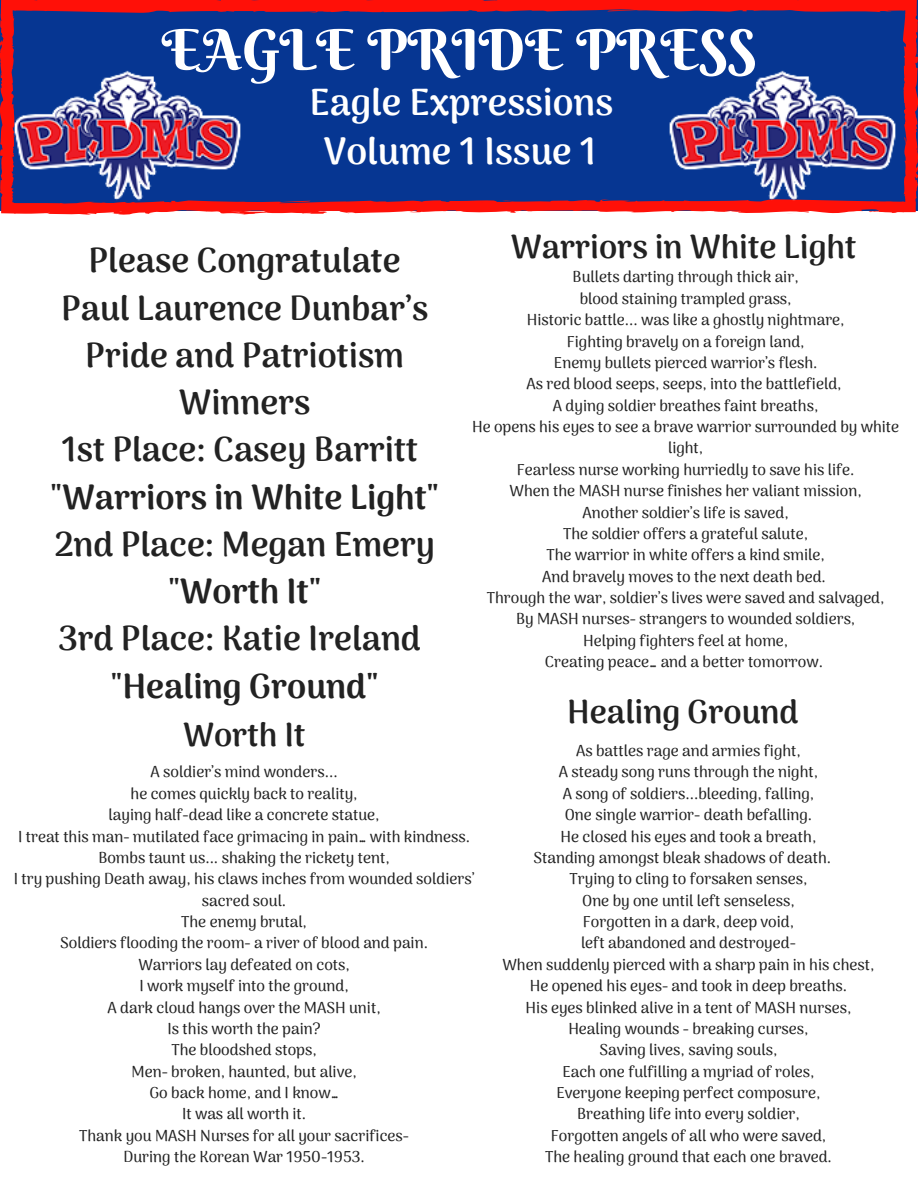
<style>
.page{position:relative;width:918px;height:1188px;background:#fff}
.page>*{position:absolute;margin:0;border:0;box-sizing:border-box;transform-origin:0 0}
.t1{font:55.95px "Berkshire Swash";color:#fff}
.t2{font:800 37.35px "Arima Madurai";color:#fff}
.t3{font:800 34.2px/47.2px "Arima Madurai";color:#222;text-align:center}
.t4{font:800 32.7px "Arima Madurai";color:#222}
.t5{font:500 15.6px/21.3px "Arima Madurai";color:#222;text-align:center}
.s1{font-weight:900}
</style>
<div class="page">
<svg style="left:0;top:0;width:918px;height:215px;background:#33337d"></svg>
<img style="left:667px;top:68px;width:231px;height:139px">
<img style="left:12px;top:68px;width:231px;height:139px">
<h1 class="t1" style="left:162px;top:15px;width:597px">EAGLE PRIDE PRESS</h1>
<h2 class="t2" style="left:309px;top:80px;width:305px">Eagle Expressions</h2>
<h2 class="t2" style="left:324px;top:130px;width:274px">Volume 1 Issue 1</h2>
<h3 class="t4" style="left:511px;top:227px;width:347px">Warriors in White Light</h3>
<h3 class="t3" style="left:51px;top:237px;width:390px">Please Congratulate<br>Paul Laurence Dunbar’s<br>Pride and Patriotism<br>Winners<br>1st Place: Casey Barritt "<span class="s1">Warriors in White Light"<br></span>2nd Place: Megan Emery "<span class="s1">Worth It"<br></span>3rd Place: Katie Ireland "<span class="s1">Healing Ground"</span></h3>
<p class="t5" style="left:472px;top:266px;width:429px">Bullets darting through thick air,<br>blood staining trampled grass,<br>Historic battle... was like a ghostly nightmare,<br>Fighting bravely on a foreign land,<br>Enemy bullets pierced warrior’s flesh.<br>As red blood seeps, seeps, into the battlefield,<br>A dying soldier breathes faint breaths,<br>He opens his eyes to see a brave warrior surrounded by white light,<br>Fearless nurse working hurriedly to save his life.<br>When the MASH nurse finishes her valiant mission,<br>Another soldier’s life is saved,<br>The soldier offers a grateful salute,<br>The warrior in white offers a kind smile,<br>And bravely moves to the next death bed.<br>Through the war, soldier’s lives were saved and salvaged,<br>By MASH nurses- strangers to wounded soldiers,<br>Helping fighters feel at home,<br>Creating peace… and a better tomorrow.</p>
<h3 class="t4" style="left:567px;top:693px;width:233px">Healing Ground</h3>
<p class="t5" style="left:576px;top:740px;width:226px">As battles rage and armies fight,</p>
<p class="t5" style="left:559px;top:761px;width:261px">A steady song runs through the night,</p>
<p class="t5" style="left:563px;top:783px;width:253px">A song of soldiers...bleeding, falling,</p>
<p class="t5" style="left:565px;top:804px;width:249px">One single warrior- death befalling.</p>
<p class="t5" style="left:561px;top:825px;width:257px">He closed his eyes and took a breath,</p>
<p class="t5" style="left:533px;top:847px;width:299px">Standing amongst bleak shadows of death.</p>
<p class="t5" style="left:570px;top:868px;width:239px">Trying to cling to forsaken senses,</p>
<p class="t5" style="left:582px;top:890px;width:214px">One by one until left senseless,</p>
<p class="t5" style="left:583px;top:911px;width:213px">Forgotten in a dark, deep void,</p>
<p class="t5" style="left:581px;top:932px;width:216px">left abandoned and destroyed-</p>
<p class="t5" style="left:502px;top:954px;width:374px">When suddenly pierced with a sharp pain in his chest,</p>
<p class="t5" style="left:530px;top:975px;width:319px">He opened his eyes- and took in deep breaths.</p>
<p class="t5" style="left:526px;top:996px;width:327px">His eyes blinked alive in a tent of MASH nurses,</p>
<p class="t5" style="left:568px;top:1018px;width:242px">Healing wounds - breaking curses,</p>
<p class="t5" style="left:600px;top:1039px;width:179px">Saving lives, saving souls,</p>
<p class="t5" style="left:562px;top:1061px;width:254px">Each one fulfilling a myriad of roles,</p>
<p class="t5" style="left:557px;top:1082px;width:265px">Everyone keeping perfect composure,</p>
<p class="t5" style="left:577px;top:1103px;width:224px">Breathing life into every soldier,</p>
<p class="t5" style="left:551px;top:1125px;width:277px">Forgotten angels of all who were saved,</p>
<p class="t5" style="left:545px;top:1146px;width:288px">The healing ground that each one braved.</p>
<h3 class="t4" style="left:183px;top:715px;width:124px">Worth It</h3>
<p class="t5" style="left:14px;top:761px;width:462px">A soldier’s mind wonders...<br>he comes quickly back to reality,<br>laying half-dead like a concrete statue,<br>I treat this man- mutilated face grimacing in pain… with kindness.<br>Bombs taunt us... shaking the rickety tent,<br>I try pushing Death away, his claws inches from wounded soldiers’ sacred soul.<br>The enemy brutal,<br>Soldiers flooding the room- a river of blood and pain.<br>Warriors lay defeated on cots,<br>I work myself into the ground,<br>A dark cloud hangs over the MASH unit,<br>Is this worth the pain?<br>The bloodshed stops,<br>Men- broken, haunted, but alive,<br>Go back home, and I know…<br>It was all worth it.<br>Thank you MASH Nurses for all your sacrifices-<br>During the Korean War 1950-1953.</p>
</div>
